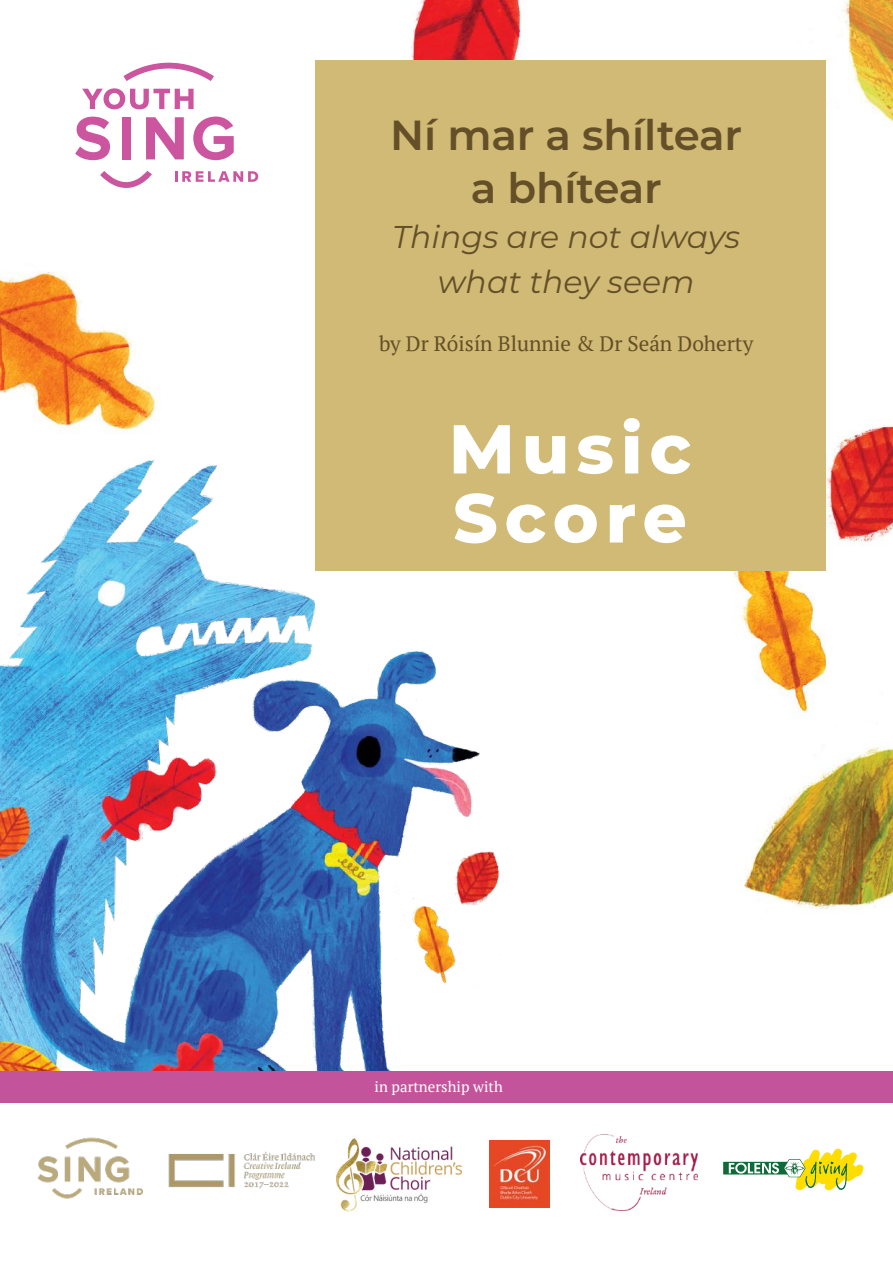
<style>
.page{position:relative;width:893px;height:1263px;background:#fff}
.page>*{position:absolute;margin:0;border:0;box-sizing:border-box;transform-origin:0 0}
.t1{font:800 69px/69px "Montserrat";letter-spacing:.1em;color:#fff}
.t2{font:600 42px/52.5px "Montserrat";letter-spacing:-.005em;color:#644f28;text-align:center}
.t3{font:italic 31.5px/45px "Montserrat";color:#644f28;text-align:center}
.t4{font:21px "PT Serif";color:#644f28}
.t5{font:15px "PT Serif";color:#fff}
</style>
<div class="page">
<img style="left:0;top:442px;width:500px;height:629px">
<img style="left:734px;top:425px;width:159px;height:485px">
<img style="left:0;top:272px;width:179px;height:186px">
<img style="left:365px;top:0;width:528px;height:126px">
<div style="left:316px;top:61px;width:510px;height:510px;background:#d0ba75"></div>
<svg style="left:75px;top:117px;width:35px;height:43px"></svg>
<div style="left:122px;top:117px;width:9px;height:42px;background:#cc55a0"></div>
<svg style="left:146px;top:117px;width:38px;height:42px"></svg>
<svg style="left:193px;top:117px;width:41px;height:43px"></svg>
<svg style="left:100px;top:171px;width:52px;height:17px"></svg>
<svg style="left:123px;top:63px;width:91px;height:18px"></svg>
<svg style="left:175px;top:171px;width:83px;height:11px"></svg>
<svg style="left:82px;top:88px;width:112px;height:21px"></svg>
<div style="left:0;top:1071px;width:893px;height:31px;background:#c3549c"></div>
<img style="left:37px;top:1137px;width:106px;height:62px">
<img style="left:336px;top:1138px;width:126px;height:74px">
<img style="left:489px;top:1141px;width:61px;height:66px">
<svg style="left:723px;top:1162px;width:72px;height:12px"></svg>
<svg style="left:729px;top:1148px;width:135px;height:43px"></svg>
<img style="left:580px;top:1134px;width:118px;height:77px">
<img style="left:168px;top:1152px;width:147px;height:37px">
<h2 class="t2" style="left:390px;top:107px;width:353px">Ní mar a shíltear a bhítear</h2>
<h3 class="t3" style="left:392px;top:213px;width:350px">Things are not always what they seem</h3>
<p class="t4" style="left:379px;top:329px;width:376px">by Dr Róisín Blunnie &amp; Dr Seán Doherty</p>
<h1 class="t1" style="left:449px;top:411px;width:244px">Music<br>Score</h1>
<p class="t5" style="left:375px;top:1077px;width:130px">in partnership with</p>
</div>
